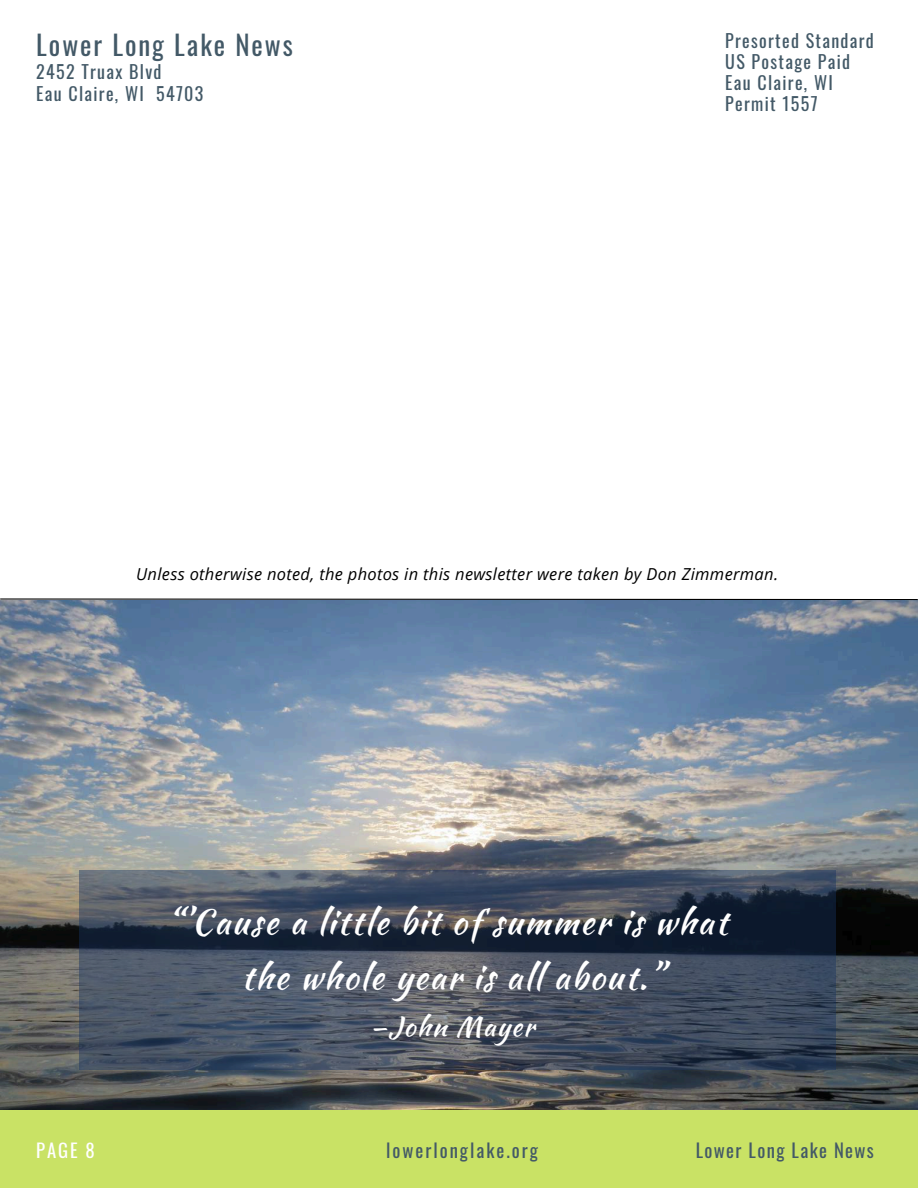
<style>
.page{position:relative;width:918px;height:1188px;background:#fff}
.page>*{position:absolute;margin:0;border:0;box-sizing:border-box;transform-origin:0 0}
.t1{font:34.35px/55.2px "Kaushan Script";letter-spacing:.05em;color:#fff;text-align:center}
.t2{font:27px "Oswald";letter-spacing:.075em;color:#435967}
.t3{font:27px "Kaushan Script";letter-spacing:.05em;color:#fff}
.t4{font:18.75px "Oswald";letter-spacing:.105em;color:#435967}
.t5{font:18.75px "Oswald";letter-spacing:.075em;color:#435967}
.t6{font:18.6px "Oswald";color:#fff}
.t7{font:18px/21.1px "Oswald";letter-spacing:.075em;color:#435967}
.t8{font:italic 16.5px "Open Sans";letter-spacing:.02em;color:#000}
</style>
<div class="page">
<div style="left:0;top:1110px;width:918px;height:78px;background:#c9e265"></div>
<svg style="left:0;top:598px;width:918px;height:2px;background:#717171"></svg>
<img style="left:0;top:600px;width:918px;height:510px">
<svg style="left:79px;top:870px;width:756px;height:200px;background:#414b5c"></svg>
<h2 class="t2" style="left:36px;top:24px;width:258px">Lower Long Lake News</h2>
<p class="t7" style="left:36px;top:61px;width:169px">2452 Truax Blvd<br>Eau Claire, WI 54703</p>
<p class="t7" style="left:725px;top:29px;width:150px">Presorted Standard<br>US Postage Paid<br>Eau Claire, WI<br>Permit 1557</p>
<p class="t8" style="left:136px;top:563px;width:644px">Unless otherwise noted, the photos in this newsletter were taken by Don Zimmerman.</p>
<h1 class="t1" style="left:167px;top:894px;width:562px">“’Cause a little bit of summer is what the whole year is all about.”</h1>
<h2 class="t3" style="left:370px;top:1007px;width:166px">—John Mayer</h2>
<p class="t6" style="left:36px;top:1135px;width:60px">PAGE 8</p>
<p class="t4" style="left:386px;top:1135px;width:153px">lowerlonglake.org</p>
<p class="t5" style="left:696px;top:1135px;width:180px">Lower Long Lake News</p>
</div>
